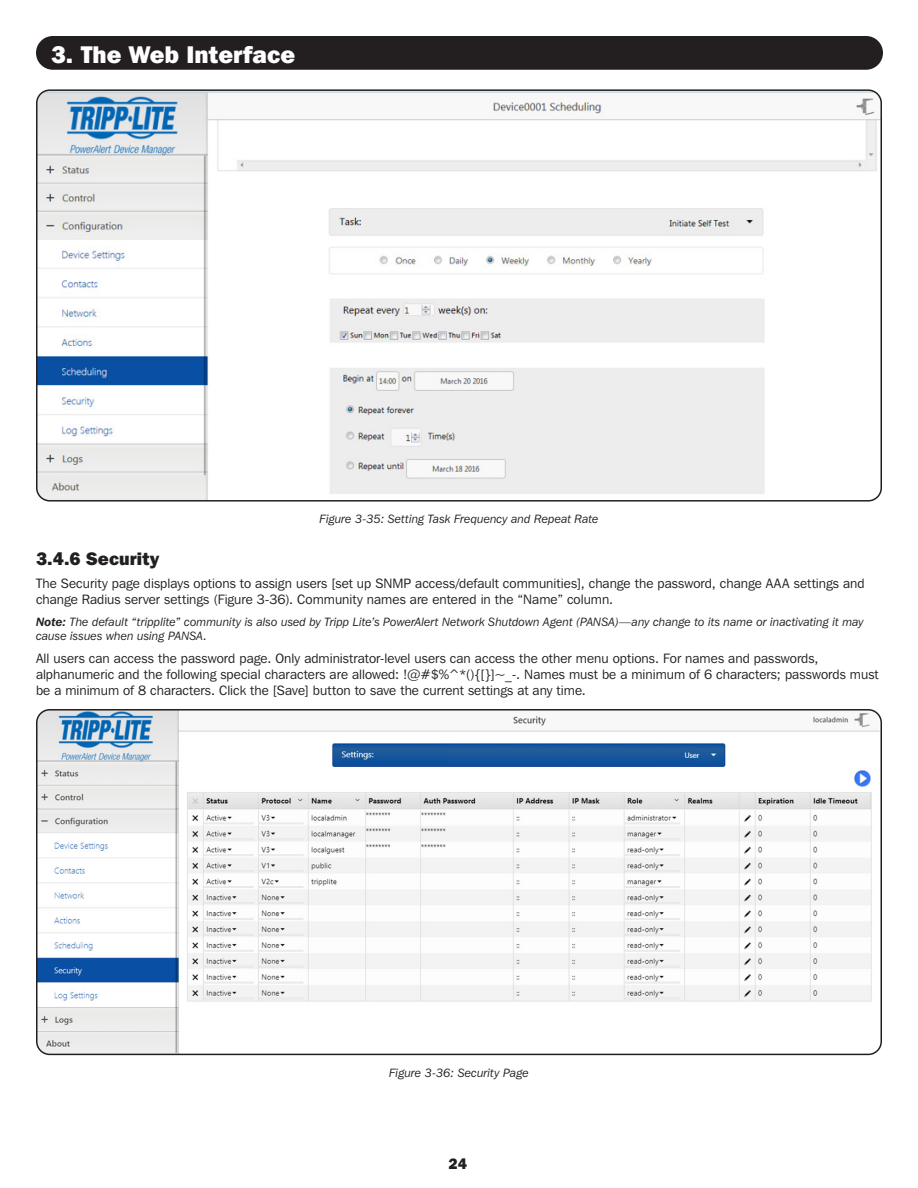
<style>
.page{position:relative;width:918px;height:1188px;background:#fff}
.page>*{position:absolute;margin:0;border:0;box-sizing:border-box;transform-origin:0 0}
.t1{font:800 24px "Franklin Gothic IT Cby BT";color:#fff}
.t2{font:800 18px "Franklin Gothic IT Cby BT";letter-spacing:.005em;color:#231f20}
.t3{font:800 15px "Franklin Gothic IT Cby BT";color:#231f20}
.t4{font:13.5px/16.2px "Franklin Gothic IT Cby BT";letter-spacing:.005em;color:#231f20}
.t5{font:italic 12px/14.4px "Franklin Gothic IT Cby BT";letter-spacing:.01em;color:#231f20}
.s1{font-weight:600}
</style>
<div class="page">
<img style="left:37px;top:712px;width:842px;height:342px">
<div style="left:36px;top:709px;width:846px;height:346px;border:2px solid #231f20;border-radius:13px"></div>
<div style="left:36px;top:36px;width:847px;height:34px;background:#231f20;border-radius:17px"></div>
<img style="left:39px;top:92px;width:840px;height:407px">
<div style="left:36px;top:89px;width:846px;height:413px;border:2px solid #231f20;border-radius:13px"></div>
<p class="t1" style="left:51px;top:39px;width:246px">3. The Web Interface</p>
<p class="t5" style="left:320px;top:511px;width:280px">Figure 3-35: Setting Task Frequency and Repeat Rate</p>
<p class="t2" style="left:36px;top:547px;width:125px">3.4.6 Security</p>
<p class="t4" style="left:36px;top:575px;width:830px">The Security page displays options to assign users [set up SNMP access/default communities], change the password, change AAA settings and change Radius server settings (Figure 3-36). Community names are entered in the “Name” column.</p>
<p class="t5" style="left:36px;top:614px;width:829px"><span class="s1">Note:</span> The default “tripplite” community is also used by Tripp Lite’s PowerAlert Network Shutdown Agent (PANSA)—any change to its name or inactivating it may cause issues when using PANSA.</p>
<p class="t4" style="left:36px;top:650px;width:844px">All users can access the password page. Only administrator-level users can access the other menu options. For names and passwords, alphanumeric and the following special characters are allowed: !@#$%^*(){[}]~_-. Names must be a minimum of 6 characters; passwords must be a minimum of 8 characters. Click the [Save] button to save the current settings at any time.</p>
<p class="t5" style="left:389px;top:1065px;width:141px">Figure 3-36: Security Page</p>
<p class="t3" style="left:449px;top:1154px;width:20px">24</p>
</div>
